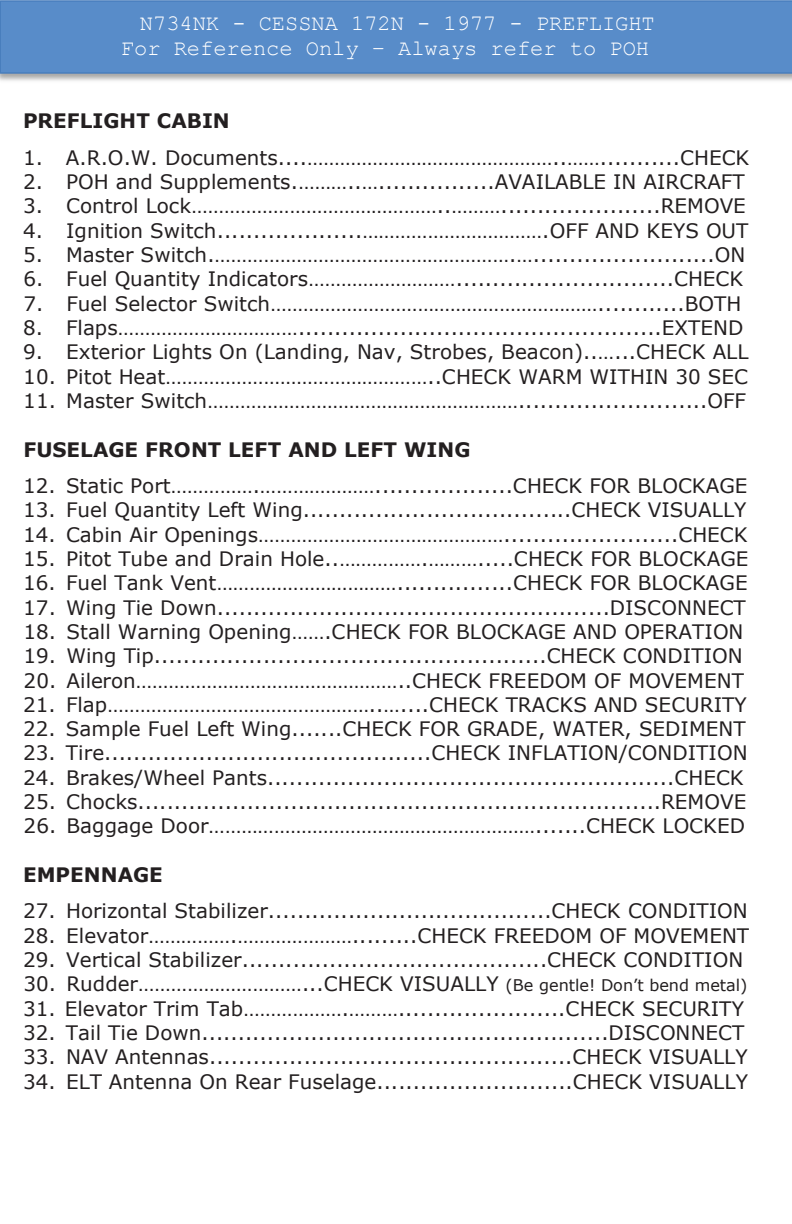
<style>
.page{position:relative;width:792px;height:1224px;background:#fff}
.page>*{position:absolute;margin:0;border:0;box-sizing:border-box;transform-origin:0 0}
.t1{font:22px/25px "Courier New";color:#fff;text-align:right}
.t2{font:20px "Verdana";color:#231f20}
.t3{font:700 20px "Verdana";color:#231f20}
.s1{font-size:16px}
</style>
<div class="page">
<hr style="left:0;top:74px;width:792px;height:2px;background:#b0b0af">
<svg style="left:0;top:0;width:792px;height:74px;background:#588bc6"></svg>
<div style="left:1px;top:9px;width:791px;height:56px;background:#588cc9"></div>
<p class="t1" style="left:121px;top:10px;width:535px">N734NK - CESSNA 172N - 1977 - PREFLIGHT<br>For Reference Only – Always refer to POH</p>
<p class="t3" style="left:23px;top:108px;width:208px">PREFLIGHT CABIN</p>
<p class="t2" style="left:23px;top:145px;width:728px">1. A.R.O.W. Documents....………………………………………..……...........CHECK</p>
<p class="t2" style="left:23px;top:169px;width:723px">2. POH and Supplements.………..…................AVAILABLE IN AIRCRAFT</p>
<p class="t2" style="left:23px;top:193px;width:724px">3. Control Lock………………………………………..………......................REMOVE</p>
<p class="t2" style="left:23px;top:218px;width:727px">4. Ignition Switch....................…………………………….OFF AND KEYS OUT</p>
<p class="t2" style="left:23px;top:242px;width:724px">5. Master Switch.……………………………………………….….........................ON</p>
<p class="t2" style="left:23px;top:266px;width:722px">6. Fuel Quantity Indicators………………………..............................CHECK</p>
<p class="t2" style="left:23px;top:291px;width:720px">7. Fuel Selector Switch……………………………………………………............BOTH</p>
<p class="t2" style="left:23px;top:315px;width:722px">8. Flaps……………………………..................................................EXTEND</p>
<p class="t2" style="left:23px;top:339px;width:727px">9. Exterior Lights On (Landing, Nav, Strobes, Beacon)..…...CHECK ALL</p>
<p class="t2" style="left:23px;top:364px;width:726px">10. Pitot Heat…………………………………………..CHECK WARM WITHIN 30 SEC</p>
<p class="t2" style="left:23px;top:388px;width:724px">11. Master Switch…………………………………………………..........................OFF</p>
<p class="t3" style="left:23px;top:436px;width:449px">FUSELAGE FRONT LEFT AND LEFT WING</p>
<p class="t2" style="left:23px;top:473px;width:726px">12. Static Port…………….…………………...................CHECK FOR BLOCKAGE</p>
<p class="t2" style="left:23px;top:497px;width:725px">13. Fuel Quantity Left Wing.....................................CHECK VISUALLY</p>
<p class="t2" style="left:23px;top:522px;width:726px">14. Cabin Air Openings………………………………………........................CHECK</p>
<p class="t2" style="left:23px;top:546px;width:727px">15. Pitot Tube and Drain Hole..…………….……….....CHECK FOR BLOCKAGE</p>
<p class="t2" style="left:23px;top:570px;width:726px">16. Fuel Tank Vent……………………………................CHECK FOR BLOCKAGE</p>
<p class="t2" style="left:23px;top:595px;width:724px">17. Wing Tie Down......................................................DISCONNECT</p>
<p class="t2" style="left:23px;top:619px;width:722px">18. Stall Warning Opening…….CHECK FOR BLOCKAGE AND OPERATION</p>
<p class="t2" style="left:23px;top:643px;width:721px">19. Wing Tip......................................................CHECK CONDITION</p>
<p class="t2" style="left:24px;top:668px;width:722px">20. Aileron…………………………………………..CHECK FREEDOM OF MOVEMENT</p>
<p class="t2" style="left:23px;top:692px;width:725px">21. Flap…………………………………………..…....CHECK TRACKS AND SECURITY</p>
<p class="t2" style="left:23px;top:716px;width:724px">22. Sample Fuel Left Wing.......CHECK FOR GRADE, WATER, SEDIMENT</p>
<p class="t2" style="left:23px;top:740px;width:726px">23. Tire.............................................CHECK INFLATION/CONDITION</p>
<p class="t2" style="left:23px;top:765px;width:722px">24. Brakes/Wheel Pants........................................................CHECK</p>
<p class="t2" style="left:23px;top:789px;width:725px">25. Chocks........................................................................REMOVE</p>
<p class="t2" style="left:24px;top:813px;width:723px">26. Baggage Door…………………………………………………….......CHECK LOCKED</p>
<p class="t3" style="left:23px;top:862px;width:141px">EMPENNAGE</p>
<p class="t2" style="left:23px;top:898px;width:726px">27. Horizontal Stabilizer.......................................CHECK CONDITION</p>
<p class="t2" style="left:23px;top:923px;width:728px">28. Elevator…………….………………….........CHECK FREEDOM OF MOVEMENT</p>
<p class="t2" style="left:23px;top:947px;width:722px">29. Vertical Stabilizer..........................................CHECK CONDITION</p>
<p class="t2" style="left:23px;top:971px;width:725px">30. Rudder…………………………...CHECK VISUALLY <span class="s1">(Be gentle! Don’t bend metal)</span></p>
<p class="t2" style="left:23px;top:996px;width:722px">31. Elevator Trim Tab……………….……….......................CHECK SECURITY</p>
<p class="t2" style="left:23px;top:1020px;width:723px">32. Tail Tie Down........................................................DISCONNECT</p>
<p class="t2" style="left:23px;top:1044px;width:726px">33. NAV Antennas..................................................CHECK VISUALLY</p>
<p class="t2" style="left:23px;top:1069px;width:726px">34. ELT Antenna On Rear Fuselage...........................CHECK VISUALLY</p>
</div>
